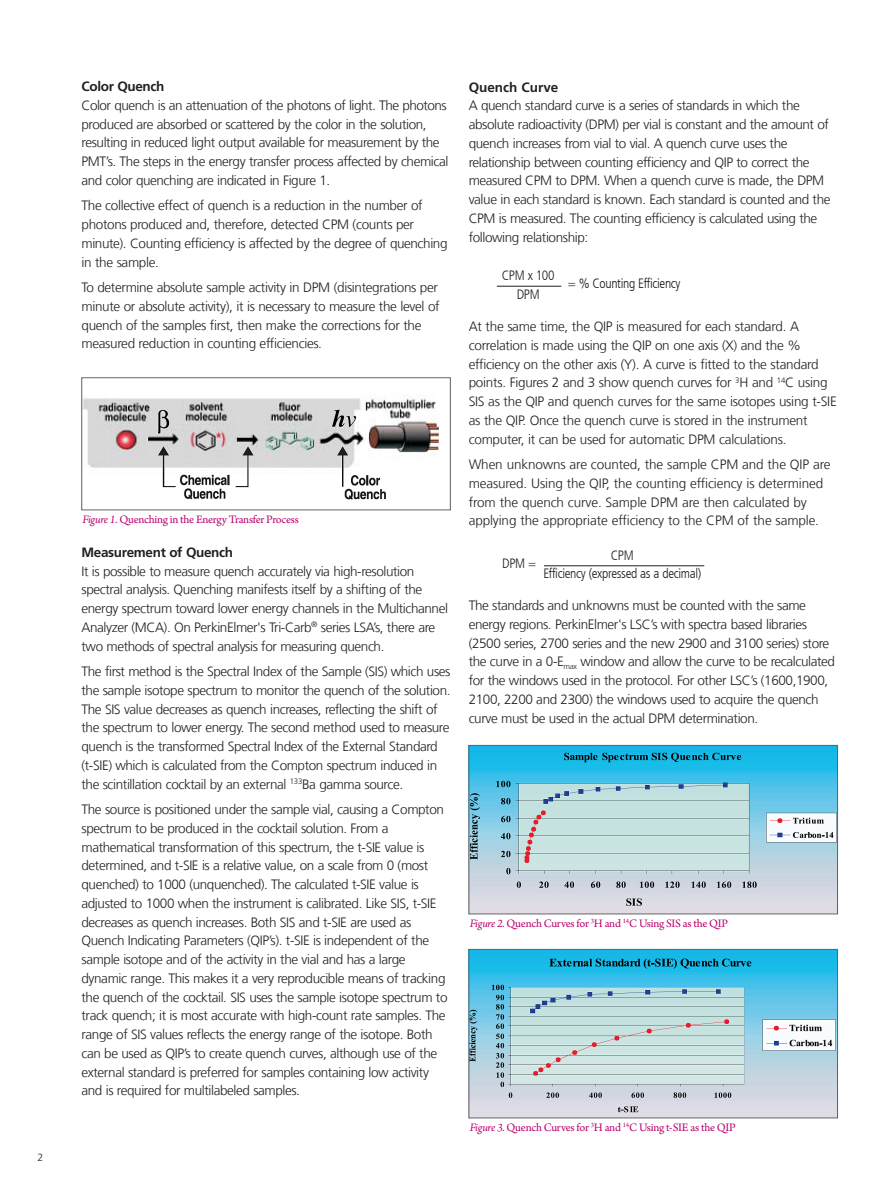
<style>
.page{position:relative;width:891px;height:1188px;background:#fff}
.page>*{position:absolute;margin:0;border:0;box-sizing:border-box;transform-origin:0 0}
.Paragraph_Head{font:300 13.5px/18.8px "Frutiger LT Com";letter-spacing:-.03em;color:#231f20}
.Paragraph_Head-2{font:300 13.5px/18.8px "Frutiger LT Com";letter-spacing:-.01em;color:#231f20}
.Paragraph_Head-3{font:300 condensed 13.5px "Frutiger LT Com";letter-spacing:-.025em;color:#231f20}
.Paragraph_Head-4{font:700 13.5px "Frutiger";letter-spacing:-.025em;color:#231f20}
.Paragraph_Head-5{font:700 13.5px "Frutiger LT Com";letter-spacing:-.025em;color:#231f20}
.Paragraph_Head-6{font:700 13.5px "Frutiger";color:#231f20}
.Photo_Captions_black{font:12px "Arno Pro";letter-spacing:-.02em;color:#bb016f}
.t1{font:300 10.5px "Frutiger";color:#231f20}
.s1{font-style:italic}
</style>
<div class="page">
<img style="left:84px;top:395px;width:355px;height:105px">
<hr style="left:497px;top:286px;width:64px;height:1px;background:#231f20">
<hr style="left:544px;top:566px;width:160px;height:1px;background:#231f20">
<img style="left:471px;top:747px;width:365px;height:165px">
<div style="left:469px;top:745px;width:369px;height:169px;border:1px solid #636366"></div>
<img style="left:471px;top:951px;width:365px;height:165px">
<div style="left:469px;top:949px;width:369px;height:169px;border:1px solid #636366"></div>
<p class="t1" style="left:38px;top:1151px;width:7px">2</p>
<p class="Paragraph_Head-5" style="left:82px;top:79px;width:84px">Color Quench</p>
<p class="Paragraph_Head" style="left:82px;top:96px;width:368px">Color quench is an attenuation of the photons of light. The photons produced are absorbed or scattered by the color in the solution, resulting in reduced light output available for measurement by the PMT’s. The steps in the energy transfer process affected by chemical and color quenching are indicated in Figure 1.</p>
<p class="Paragraph_Head" style="left:82px;top:196px;width:367px">The collective effect of quench is a reduction in the number of photons produced and, therefore, detected CPM (counts per minute). Counting efficiency is affected by the degree of quenching in the sample.</p>
<p class="Paragraph_Head" style="left:82px;top:278px;width:360px">To determine absolute sample activity in DPM (disintegrations per minute or absolute activity), it is necessary to measure the level of quench of the samples first, then make the corrections for the measured reduction in counting efficiencies.</p>
<p class="Photo_Captions_black" style="left:83px;top:513px;width:218px"><span class="s1">Figure 1.</span> Quenching in the Energy Transfer Process</p>
<p class="Paragraph_Head-4" style="left:82px;top:544px;width:153px">Measurement of Quench</p>
<p class="Paragraph_Head" style="left:82px;top:562px;width:368px">It is possible to measure quench accurately via high-resolution spectral analysis. Quenching manifests itself by a shifting of the energy spectrum toward lower energy channels in the Multichannel Analyzer (MCA). On PerkinElmer's Tri-Carb<sup>®</sup> series LSA’s, there are two methods of spectral analysis for measuring quench.</p>
<p class="Paragraph_Head" style="left:82px;top:662px;width:371px">The first method is the Spectral Index of the Sample (SIS) which uses the sample isotope spectrum to monitor the quench of the solution.<br>The SIS value decreases as quench increases, reflecting the shift of the spectrum to lower energy. The second method used to measure quench is the transformed Spectral Index of the External Standard (t-SIE) which is calculated from the Compton spectrum induced in the scintillation cocktail by an external <sup>133</sup>Ba gamma source.</p>
<p class="Paragraph_Head" style="left:82px;top:800px;width:367px">The source is positioned under the sample vial, causing a Compton spectrum to be produced in the cocktail solution. From a mathematical transformation of this spectrum, the t-SIE value is determined, and t-SIE is a relative value, on a scale from 0 (most quenched) to 1000 (unquenched). The calculated t-SIE value is adjusted to 1000 when the instrument is calibrated. Like SIS, t-SIE decreases as quench increases. Both SIS and t-SIE are used as Quench Indicating Parameters (QIP’s). t-SIE is independent of the sample isotope and of the activity in the vial and has a large dynamic range. This makes it a very reproducible means of tracking the quench of the cocktail. SIS uses the sample isotope spectrum to track quench; it is most accurate with high-count rate samples. The range of SIS values reflects the energy range of the isotope. Both can be used as QIP’s to create quench curves, although use of the external standard is preferred for samples containing low activity and is required for multilabeled samples.</p>
<p class="Paragraph_Head-6" style="left:469px;top:79px;width:91px">Quench Curve</p>
<p class="Paragraph_Head" style="left:469px;top:96px;width:363px">A quench standard curve is a series of standards in which the absolute radioactivity (DPM) per vial is constant and the amount of quench increases from vial to vial. A quench curve uses the relationship between counting efficiency and QIP to correct the measured CPM to DPM. When a quench curve is made, the DPM value in each standard is known. Each standard is counted and the CPM is measured. The counting efficiency is calculated using the following relationship:</p>
<p class="Paragraph_Head-3" style="left:502px;top:268px;width:54px">CPM x 100</p>
<p class="Paragraph_Head-3" style="left:517px;top:286px;width:25px">DPM</p>
<p class="Paragraph_Head-3" style="left:568px;top:276px;width:114px">= % Counting Efficiency</p>
<p class="Paragraph_Head" style="left:469px;top:317px;width:370px">At the same time, the QIP is measured for each standard. A correlation is made using the QIP on one axis (X) and the % efficiency on the other axis (Y). A curve is fitted to the standard points. Figures 2 and 3 show quench curves for <sup>3</sup>H and <sup>14</sup>C using SIS as the QIP and quench curves for the same isotopes using t-SIE as the QIP. Once the quench curve is stored in the instrument computer, it can be used for automatic DPM calculations.</p>
<p class="Paragraph_Head-2" style="left:469px;top:455px;width:363px">When unknowns are counted, the sample CPM and the QIP are measured. Using the QIP, the counting efficiency is determined from the quench curve. Sample DPM are then calculated by applying the appropriate efficiency to the CPM of the sample.</p>
<p class="Paragraph_Head-3" style="left:502px;top:555px;width:36px">DPM =</p>
<p class="Paragraph_Head-3" style="left:611px;top:547px;width:24px">CPM</p>
<p class="Paragraph_Head-3" style="left:543px;top:566px;width:160px">Efficiency (expressed as a decimal)</p>
<p class="Paragraph_Head" style="left:469px;top:596px;width:368px">The standards and unknowns must be counted with the same energy regions. PerkinElmer's LSC’s with spectra based libraries (2500 series, 2700 series and the new 2900 and 3100 series) store the curve in a 0-E<sub>max</sub> window and allow the curve to be recalculated for the windows used in the protocol. For other LSC’s (1600,1900, 2100, 2200 and 2300) the windows used to acquire the quench curve must be used in the actual DPM determination.</p>
<p class="Photo_Captions_black" style="left:470px;top:917px;width:260px"><span class="s1">Figure 2.</span> Quench Curves for <sup>3</sup>H and <sup>14</sup>C Using SIS as the QIP</p>
<p class="Photo_Captions_black" style="left:470px;top:1121px;width:268px"><span class="s1">Figure 3.</span> Quench Curves for <sup>3</sup>H and <sup>14</sup>C Using t-SIE as the QIP</p>
</div>
